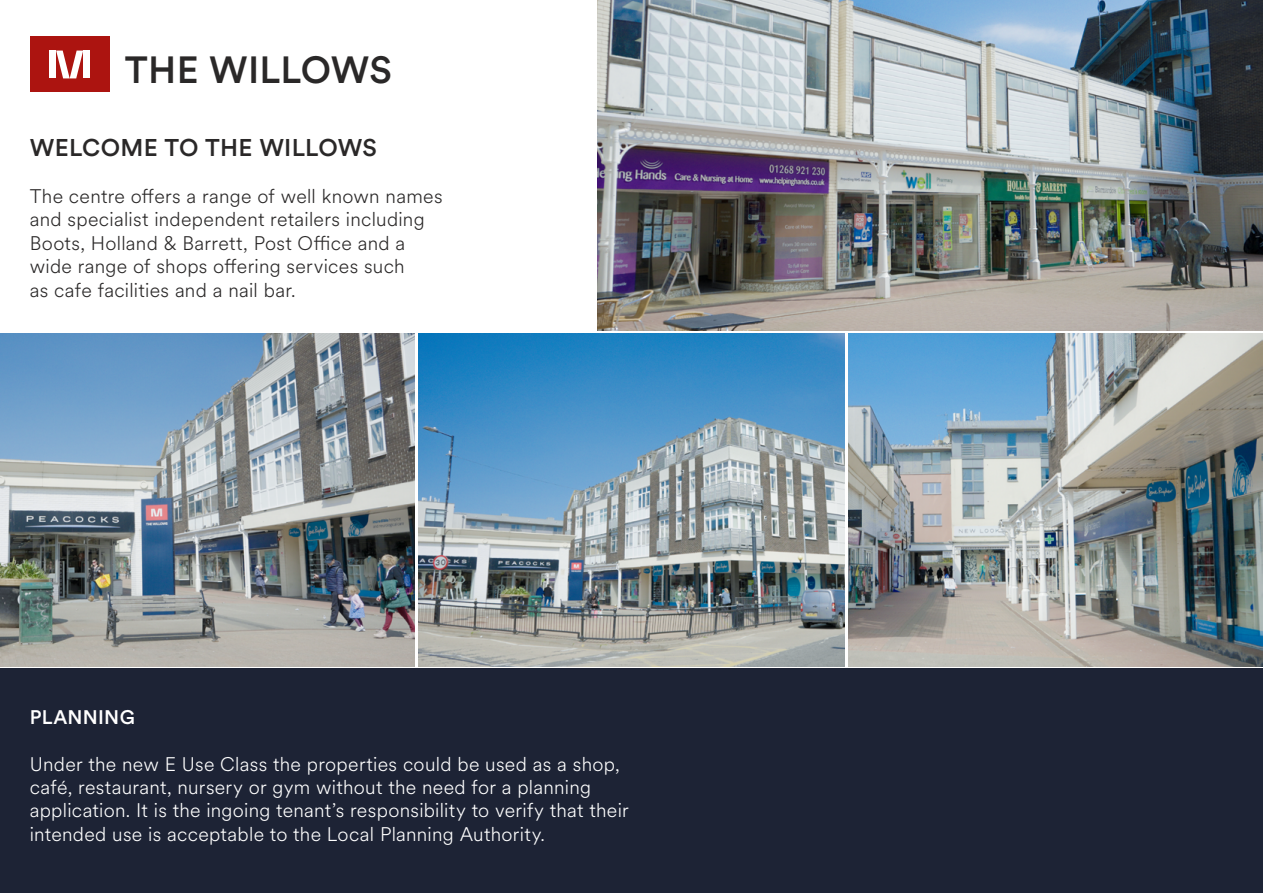
<style>
.page{position:relative;width:1263px;height:893px;background:#fff}
.page>*{position:absolute;margin:0;border:0;box-sizing:border-box;transform-origin:0 0}
.t1{font:500 37.5px "Circular XX";letter-spacing:.005em;color:#2a2828}
.t2{font:500 24px "Circular XX";letter-spacing:.01em;color:#2a2828}
.t3{font:300 19.5px/23.4px "Circular XX";letter-spacing:.015em;color:#fff}
.t4{font:300 19.5px/23.4px "Circular XX";letter-spacing:.015em;color:#2a2828}
.t5{font:500 19.5px "Circular XX";letter-spacing:.015em;color:#fff}
</style>
<div class="page">
<div style="left:30px;top:37px;width:80px;height:55px;background:#ac1410"></div>
<div style="left:83px;top:51px;width:7px;height:27px;background:#fff"></div>
<div style="left:50px;top:51px;width:6px;height:27px;background:#fff"></div>
<svg style="left:56px;top:51px;width:27px;height:27px"></svg>
<img style="left:597px;top:0;width:666px;height:330px">
<img style="left:0;top:334px;width:414px;height:332px">
<img style="left:418px;top:334px;width:426px;height:332px">
<img style="left:849px;top:334px;width:414px;height:332px">
<div style="left:0;top:668px;width:1263px;height:225px;background:#1d2335"></div>
<h1 class="t1" style="left:125px;top:45px;width:269px">THE WILLOWS</h1>
<p class="t2" style="left:30px;top:131px;width:349px">WELCOME TO THE WILLOWS</p>
<p class="t4" style="left:30px;top:184px;width:414px">The centre offers a range of well known names and specialist independent retailers including Boots, Holland &amp; Barrett, Post Office and a wide range of shops offering services such<br>as cafe facilities and a nail bar.</p>
<p class="t5" style="left:30px;top:704px;width:107px">PLANNING</p>
<p class="t3" style="left:30px;top:751px;width:600px">Under the new E Use Class the properties could be used as a shop, café, restaurant, nursery or gym without the need for a planning application. It is the ingoing tenant’s responsibility to verify that their intended use is acceptable to the Local Planning Authority.</p>
</div>
